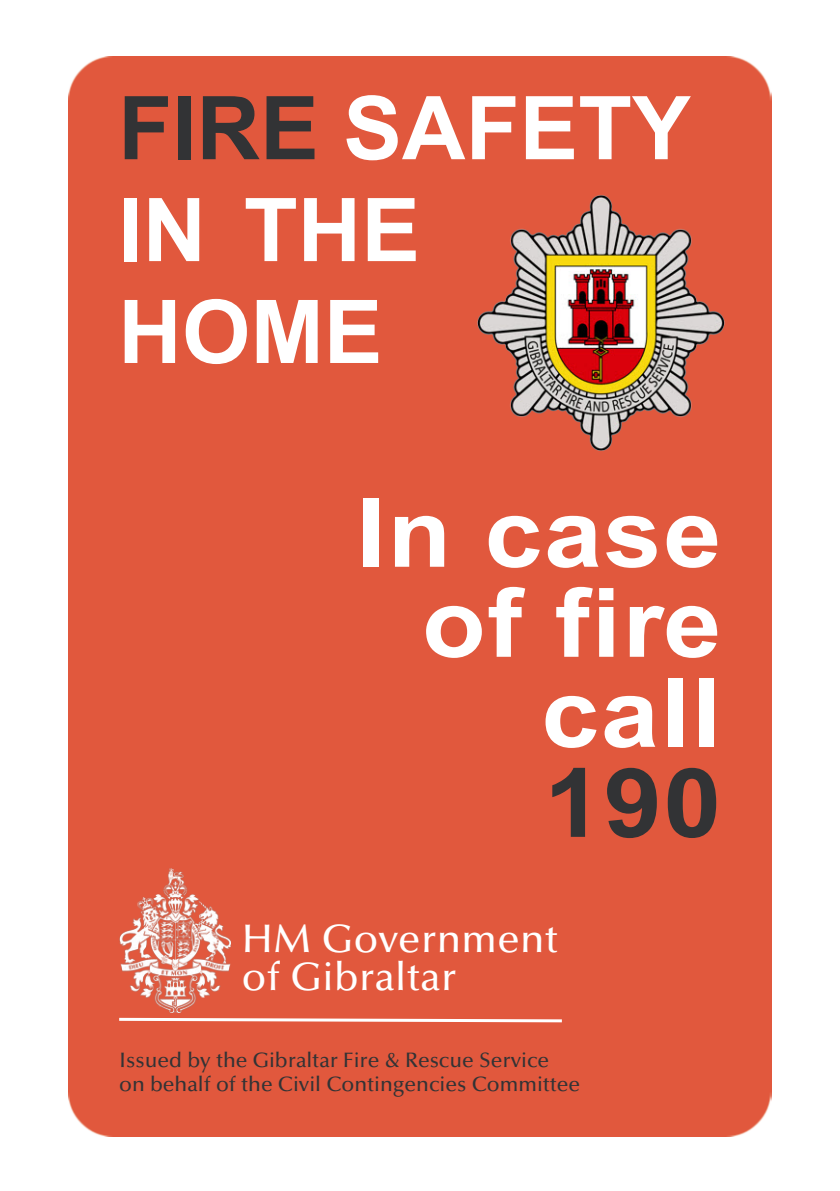
<style>
.page{position:relative;width:840px;height:1191px;background:#fff}
.page>*{position:absolute;margin:0;border:0;box-sizing:border-box;transform-origin:0 0}
.t1{font:700 96px/90px "Arial";letter-spacing:.02em;color:#fff;text-align:right;scale:1.08 1}
.t2{font:700 96px "Arial";color:#323335;scale:1.08 1}
.t3{font:700 88px/101.8px "Arial";color:#fff}
.t4{font:500 40px/37.8px "Optima LT Std";letter-spacing:.01em;color:#fff}
.t5{font:500 21px/24.6px "Optima LT Std";color:#323335}
.s1{color:#323335}
</style>
<div class="page">
<div style="left:68px;top:56px;width:703px;height:1080px;background:#e1583d"></div>
<img style="left:476px;top:195px;width:248px;height:257px">
<img style="left:119px;top:868px;width:111px;height:144px">
<svg style="left:116px;top:1016px;width:448px;height:7px"></svg>
<h2 class="t3" style="left:118px;top:85px;width:573px"><span class="s1">FIRE</span> SAFETY<br>IN THE<br>HOME</h2>
<h1 class="t1" style="left:356px;top:497px;width:339px">In case of fire call</h1>
<h1 class="t2" style="left:543px;top:767px;width:165px">190</h1>
<h3 class="t4" style="left:242px;top:923px;width:318px">HM Government of Gibraltar</h3>
<p class="t5" style="left:119px;top:1049px;width:462px">Issued by the Gibraltar Fire &amp; Rescue Service<br>on behalf of the Civil Contingencies Committee</p>
</div>
